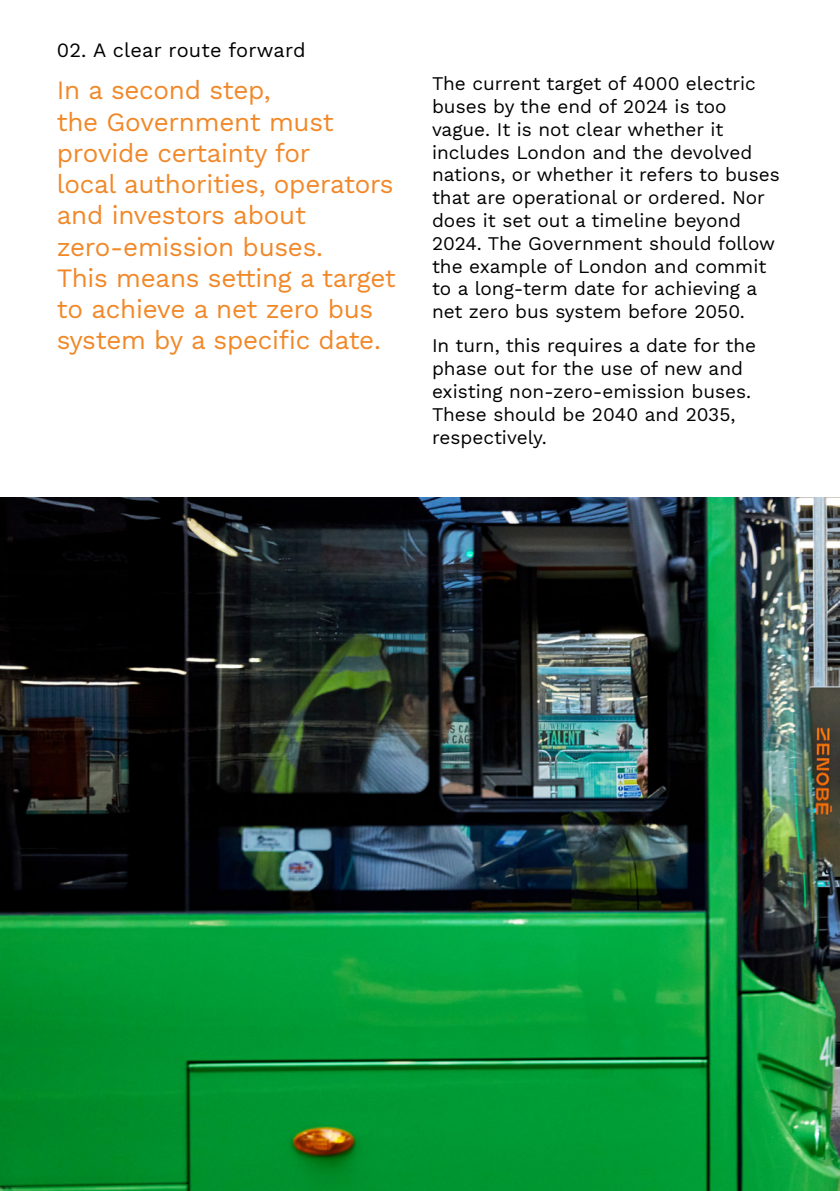
<style>
.page{position:relative;width:840px;height:1191px;background:#fff}
.page>*{position:absolute;margin:0;border:0;box-sizing:border-box;transform-origin:0 0}
.t1{font:26px/31.2px "Work Sans";letter-spacing:-.01em;color:#f18828}
.t2{font:20px "Work Sans";letter-spacing:.01em;color:#000}
.t3{font:19px/22.8px "Work Sans";color:#000}
</style>
<div class="page">
<img style="left:0;top:497px;width:839px;height:694px">
<p class="t2" style="left:57px;top:35px;width:250px">02. A clear route forward</p>
<h1 class="t1" style="left:57px;top:74px;width:340px">In a second step,<br>the Government must provide certainty for<br>local authorities, operators and investors about zero-emission buses.<br>This means setting a target to achieve a net zero bus system by a specific date.</h1>
<p class="t3" style="left:432px;top:71px;width:349px">The current target of 4000 electric buses by the end of 2024 is too vague. It is not clear whether it includes London and the devolved nations, or whether it refers to buses that are operational or ordered. Nor does it set out a timeline beyond 2024. The Government should follow the example of London and commit to a long-term date for achieving a net zero bus system before 2050.</p>
<p class="t3" style="left:432px;top:334px;width:325px">In turn, this requires a date for the phase out for the use of new and existing non-zero-emission buses.<br>These should be 2040 and 2035, respectively.</p>
</div>
